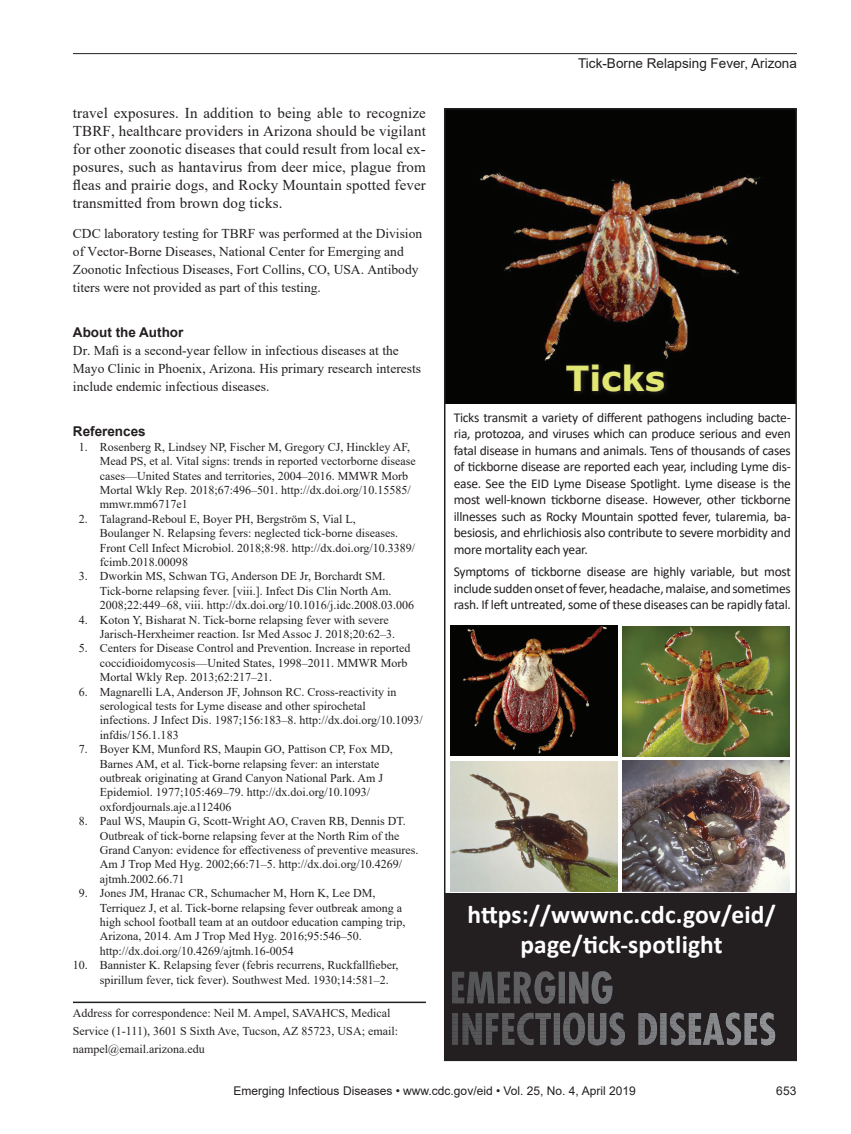
<style>
.page{position:relative;width:851px;height:1134px;background:#fff}
.page>*{position:absolute;margin:0;border:0;box-sizing:border-box;transform-origin:0 0}
.t1{font:700 34.5px "Verdana";color:#e2e672}
.t2{font:700 25.5px/30.6px "Calibri";letter-spacing:.005em;color:#fff;text-align:center}
.Body_Text{font:15px/18px "Times New Roman";letter-spacing:.01em;color:#231f20;text-align:justify}
.t3{font:13.5px/16.5px "Calibri";letter-spacing:-.02em;color:#231f20;text-align:justify}
.Acknowledgment{font:13.5px/18px "Times New Roman";color:#231f20}
.Bio{font:13.5px/18px "Times New Roman";color:#231f20}
.Running_Head{font:13.5px "Arial";color:#231f20}
.Acknowledgment_Head{font:700 13.5px "Arial";color:#231f20}
.Ref_Title{font:700 13.5px "Arial";color:#231f20}
.References{font:12px/14.4px "Times New Roman";color:#231f20}
.Correspondence{font:12px/18px "Times New Roman";color:#231f20}
.t4{font:12px "Arial";color:#231f20}
</style>
<div class="page">
<hr style="left:73px;top:53px;width:723px;height:1px;background:#231f20">
<hr style="left:73px;top:1002px;width:353px;height:1px;background:#231f20">
<img style="left:447px;top:111px;width:346px;height:293px">
<img style="left:450px;top:625px;width:168px;height:131px">
<img style="left:622px;top:626px;width:167px;height:131px">
<img style="left:450px;top:762px;width:168px;height:130px">
<img style="left:622px;top:761px;width:167px;height:130px">
<div style="left:444px;top:893px;width:352px;height:168px;background:#231f20"></div>
<div style="left:444px;top:108px;width:352px;height:953px;border:2px solid #231f20"></div>
<svg style="left:452px;top:1013px;width:323px;height:32px"></svg>
<svg style="left:452px;top:971px;width:161px;height:33px"></svg>
<div style="left:563px;top:360px;width:107px;height:38px;background:#050604"></div>
<svg style="left:566px;top:364px;width:98px;height:28px"></svg>
<p class="Running_Head" style="left:578px;top:54px;width:220px">Tick-Borne Relapsing Fever, Arizona</p>
<p class="Body_Text" style="left:73px;top:104px;width:354px">travel exposures. In addition to being able to recognize TBRF, healthcare providers in Arizona should be vigilant for other zoonotic diseases that could result from local ex&shy;posures, such as hantavirus from deer mice, plague from fleas and prairie dogs, and Rocky Mountain spotted fever transmitted from brown dog ticks.</p>
<p class="Acknowledgment" style="left:73px;top:224px;width:351px">CDC laboratory testing for TBRF was performed at the Division of Vector-Borne Diseases, National Center for Emerging and Zoonotic Infectious Diseases, Fort Collins, CO, USA. Antibody titers were not provided as part of this testing.</p>
<p class="Acknowledgment_Head" style="left:73px;top:323px;width:112px">About the Author</p>
<p class="Bio" style="left:73px;top:341px;width:349px">Dr. Mafi is a second-year fellow in infectious diseases at the<br>Mayo Clinic in Phoenix, Arizona. His primary research interests include endemic infectious diseases.</p>
<p class="Ref_Title" style="left:73px;top:422px;width:74px">References</p>
<p class="References" style="left:100px;top:439px;width:317px;text-indent:-21px">1. Rosenberg R, Lindsey NP, Fischer M, Gregory CJ, Hinckley AF, Mead PS, et al. Vital signs: trends in reported vectorborne disease cases—United States and territories, 2004–2016. MMWR Morb Mortal Wkly Rep. 2018;67:496–501. http://dx.doi.org/10.15585/ mmwr.mm6717e1</p>
<p class="References" style="left:100px;top:511px;width:317px;text-indent:-21px">2. Talagrand-Reboul E, Boyer PH, Bergström S, Vial L,<br>Boulanger N. Relapsing fevers: neglected tick-borne diseases.<br>Front Cell Infect Microbiol. 2018;8:98. http://dx.doi.org/10.3389/ fcimb.2018.00098</p>
<p class="References" style="left:100px;top:569px;width:316px;text-indent:-21px">3. Dworkin MS, Schwan TG, Anderson DE Jr, Borchardt SM.<br>Tick-borne relapsing fever. [viii.]. Infect Dis Clin North Am.<br>2008;22:449–68, viii. http://dx.doi.org/10.1016/j.idc.2008.03.006</p>
<p class="References" style="left:100px;top:612px;width:296px;text-indent:-21px">4. Koton Y, Bisharat N. Tick-borne relapsing fever with severe<br>Jarisch-Herxheimer reaction. Isr Med Assoc J. 2018;20:62–3.</p>
<p class="References" style="left:100px;top:641px;width:312px;text-indent:-21px">5. Centers for Disease Control and Prevention. Increase in reported coccidioidomycosis—United States, 1998–2011. MMWR Morb<br>Mortal Wkly Rep. 2013;62:217–21.</p>
<p class="References" style="left:100px;top:684px;width:324px;text-indent:-21px">6. Magnarelli LA, Anderson JF, Johnson RC. Cross-reactivity in serological tests for Lyme disease and other spirochetal<br>infections. J Infect Dis. 1987;156:183–8. http://dx.doi.org/10.1093/ infdis/156.1.183</p>
<p class="References" style="left:100px;top:742px;width:294px;text-indent:-21px">7. Boyer KM, Munford RS, Maupin GO, Pattison CP, Fox MD, Barnes AM, et al. Tick-borne relapsing fever: an interstate outbreak originating at Grand Canyon National Park. Am J Epidemiol. 1977;105:469–79. http://dx.doi.org/10.1093/ oxfordjournals.aje.a112406</p>
<p class="References" style="left:100px;top:814px;width:320px;text-indent:-21px">8. Paul WS, Maupin G, Scott-Wright AO, Craven RB, Dennis DT.<br>Outbreak of tick-borne relapsing fever at the North Rim of the Grand Canyon: evidence for effectiveness of preventive measures.<br>Am J Trop Med Hyg. 2002;66:71–5. http://dx.doi.org/10.4269/ ajtmh.2002.66.71</p>
<p class="References" style="left:100px;top:886px;width:307px;text-indent:-21px">9. Jones JM, Hranac CR, Schumacher M, Horn K, Lee DM, Terriquez J, et al. Tick-borne relapsing fever outbreak among a high school football team at an outdoor education camping trip, Arizona, 2014. Am J Trop Med Hyg. 2016;95:546–50. http://dx.doi.org/10.4269/ajtmh.16-0054</p>
<p class="References" style="left:100px;top:958px;width:300px;text-indent:-27px">10. Bannister K. Relapsing fever (febris recurrens, Ruckfallfieber, spirillum fever, tick fever). Southwest Med. 1930;14:581–2.</p>
<p class="Correspondence" style="left:73px;top:1003px;width:326px">Address for correspondence: Neil M. Ampel, SAVAHCS, Medical<br>Service (1-111), 3601 S Sixth Ave, Tucson, AZ 85723, USA; email: nampel@email.arizona.edu</p>
<p class="t4" style="left:233px;top:1083px;width:403px">Emerging Infectious Diseases • www.cdc.gov/eid • Vol. 25, No. 4, April 2019</p>
<p class="t4" style="left:776px;top:1083px;width:22px">653</p>
<p class="t1" style="left:566px;top:354px;width:101px">Ticks</p>
<p class="t3" style="left:453px;top:409px;width:339px">Ticks transmit a variety of different pathogens including bacte&shy;ria, protozoa, and viruses which can produce serious and even fatal disease in humans and animals. Tens of thousands of cases of tickborne disease are reported each year, including Lyme dis&shy;ease. See the EID Lyme Disease Spotlight. Lyme disease is the most well-known tickborne disease. However, other tickborne illnesses such as Rocky Mountain spotted fever, tularemia, ba&shy;besiosis, and ehrlichiosis also contribute to severe morbidity and more mortality each year.</p>
<p class="t3" style="left:453px;top:563px;width:338px">Symptoms of tickborne disease are highly variable, but most include sudden onset of fever, headache, malaise, and sometimes rash. If left untreated, some of these diseases can be rapidly fatal.</p>
<p class="t2" style="left:467px;top:899px;width:310px">https://wwwnc.cdc.gov/eid/ page/tick-spotlight</p>
</div>
